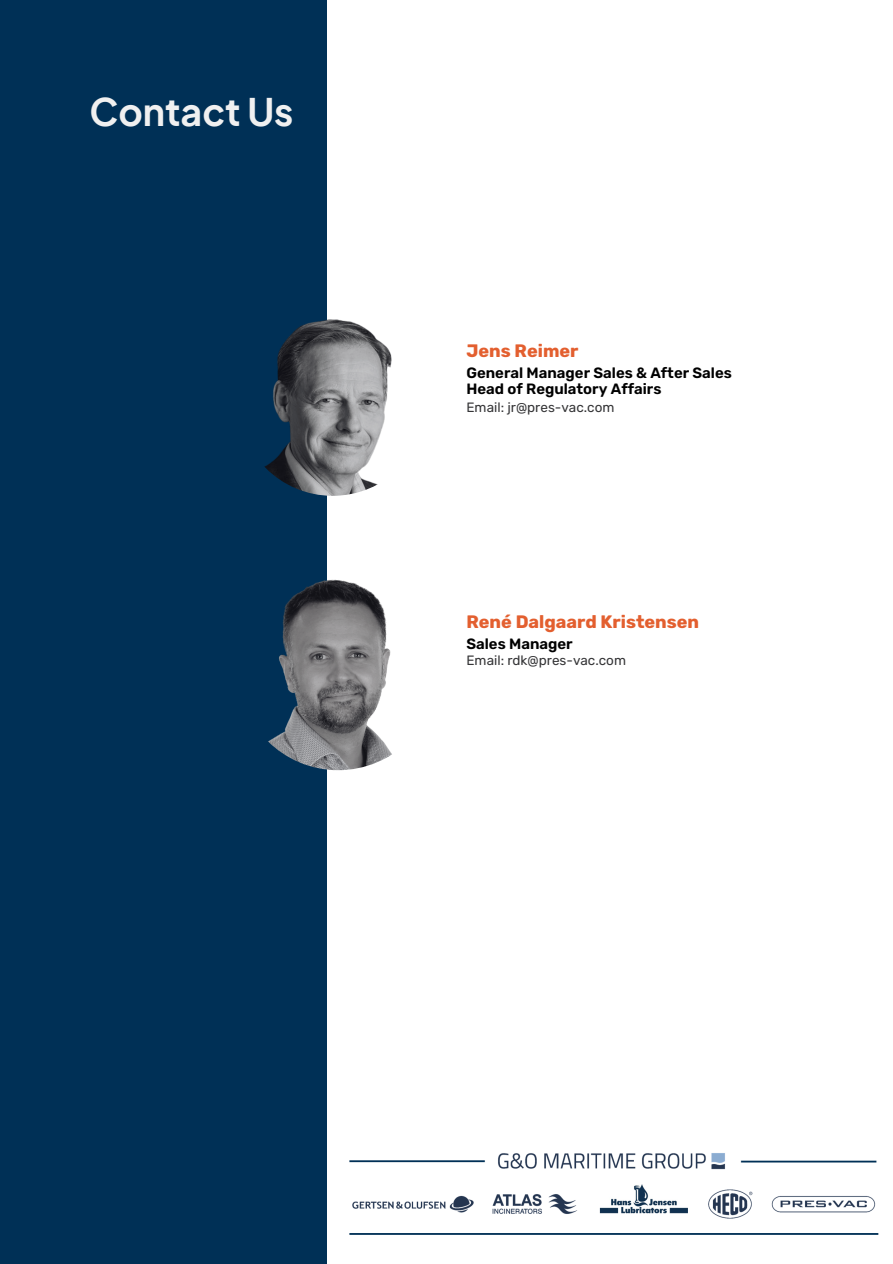
<style>
.page{position:relative;width:893px;height:1264px;background:#fff}
.page>*{position:absolute;margin:0;border:0;box-sizing:border-box;transform-origin:0 0}
.t1{font:700 37.5px "Plus Jakarta Sans";color:#f0f0f0}
.t2{font:700 18px "Rubik";color:#e35f2f}
.t3{font:600 15px/15.8px "Rubik";color:#000}
.t4{font:13.5px "Rubik";color:#353537}
</style>
<div class="page">
<div style="left:0;top:0;width:327px;height:1263px;background:#003056"></div>
<img style="left:349px;top:1153px;width:530px;height:82px">
<img style="left:238px;top:307px;width:189px;height:189px;border-radius:50%">
<img style="left:238px;top:570px;width:200px;height:200px;border-radius:50%">
<h1 class="t1" style="left:89px;top:87px;width:206px">Contact Us</h1>
<p class="t2" style="left:466px;top:340px;width:113px">Jens Reimer</p>
<p class="t3" style="left:466px;top:365px;width:267px">General Manager Sales &amp; After Sales<br>Head of Regulatory Affairs</p>
<p class="t4" style="left:466px;top:399px;width:149px">Email: jr@pres-vac.com</p>
<p class="t2" style="left:466px;top:611px;width:234px">René Dalgaard Kristensen</p>
<p class="t3" style="left:466px;top:636px;width:108px">Sales Manager</p>
<p class="t4" style="left:466px;top:652px;width:161px">Email: rdk@pres-vac.com</p>
</div>
